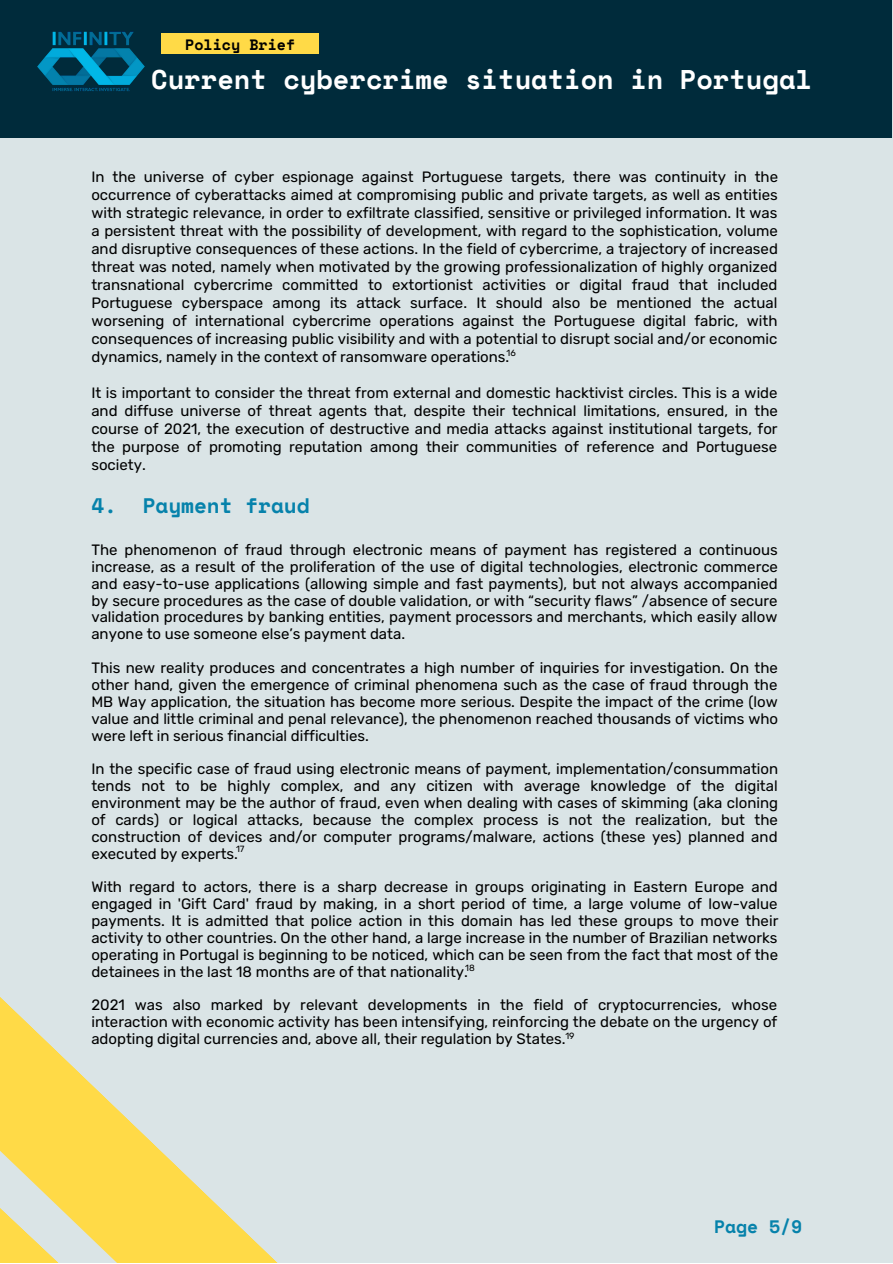
<style>
.page{position:relative;width:893px;height:1264px;background:#fff}
.page>*{position:absolute;margin:0;border:0;box-sizing:border-box;transform-origin:0 0}
.t1{font:700 27px "Space Mono";color:#fff}
.t2{font:700 21px "Space Mono";color:#0682ab}
.t3{font:700 18px "Space Mono";color:#0682ab}
.t4{font:15px/16.8px "Rubik";color:#000;text-align:justify}
.t5{font:700 15px "Space Mono";color:#000}
.t6{font:9px "Rubik";color:#000}
</style>
<div class="page">
<div style="left:0;top:0;width:892px;height:1262px;background:#dae4e6"></div>
<div style="left:0;top:0;width:891px;height:137px;background:#002b3b"></div>
<img style="left:37px;top:31px;width:108px;height:60px">
<svg style="left:0;top:997px;width:277px;height:265px"></svg>
<svg style="left:0;top:1083px;width:63px;height:179px"></svg>
<div style="left:162px;top:33px;width:157px;height:21px;background:#ffda47"></div>
<p class="t5" style="left:185px;top:33px;width:112px">Policy Brief</p>
<h1 class="t1" style="left:151px;top:59px;width:662px">Current cybercrime situation in Portugal</h1>
<p class="t4" style="left:91px;top:167px;width:688px;line-height:18px">In the universe of cyber espionage against Portuguese targets, there was continuity in the occurrence of cyberattacks aimed at compromising public and private targets, as well as entities with strategic relevance, in order to exfiltrate classified, sensitive or privileged information. It was a persistent threat with the possibility of development, with regard to the sophistication, volume and disruptive consequences of these actions. In the field of cybercrime, a trajectory of increased threat was noted, namely when motivated by the growing professionalization of highly organized transnational cybercrime committed to extortionist activities or digital fraud that included Portuguese cyberspace among its attack surface. It should also be mentioned the actual worsening of international cybercrime operations against the Portuguese digital fabric, with consequences of increasing public visibility and with a potential to disrupt social and/or economic dynamics, namely in the context of ransomware operations.</p>
<p class="t4" style="left:91px;top:383px;width:688px;line-height:18px">It is important to consider the threat from external and domestic hacktivist circles. This is a wide and diffuse universe of threat agents that, despite their technical limitations, ensured, in the course of 2021, the execution of destructive and media attacks against institutional targets, for the purpose of promoting reputation among their communities of reference and Portuguese society.</p>
<h2 class="t2" style="left:91px;top:490px;width:220px">4. Payment fraud</h2>
<p class="t4" style="left:91px;top:541px;width:688px">The phenomenon of fraud through electronic means of payment has registered a continuous increase, as a result of the proliferation of the use of digital technologies, electronic commerce and easy-to-use applications (allowing simple and fast payments), but not always accompanied by secure procedures as the case of double validation, or with “security flaws” /absence of secure validation procedures by banking entities, payment processors and merchants, which easily allow anyone to use someone else’s payment data.</p>
<p class="t4" style="left:91px;top:659px;width:688px">This new reality produces and concentrates a high number of inquiries for investigation. On the other hand, given the emergence of criminal phenomena such as the case of fraud through the MB Way application, the situation has become more serious. Despite the impact of the crime (low value and little criminal and penal relevance), the phenomenon reached thousands of victims who were left in serious financial difficulties.</p>
<p class="t4" style="left:91px;top:760px;width:688px">In the specific case of fraud using electronic means of payment, implementation/consummation tends not to be highly complex, and any citizen with average knowledge of the digital environment may be the author of fraud, even when dealing with cases of skimming (aka cloning of cards) or logical attacks, because the complex process is not the realization, but the construction of devices and/or computer programs/malware, actions (these yes) planned and executed by experts.</p>
<p class="t4" style="left:91px;top:878px;width:688px">With regard to actors, there is a sharp decrease in groups originating in Eastern Europe and engaged in 'Gift Card' fraud by making, in a short period of time, a large volume of low-value payments. It is admitted that police action in this domain has led these groups to move their activity to other countries. On the other hand, a large increase in the number of Brazilian networks operating in Portugal is beginning to be noticed, which can be seen from the fact that most of the detainees in the last 18 months are of that nationality.</p>
<p class="t4" style="left:91px;top:996px;width:687px">2021 was also marked by relevant developments in the field of cryptocurrencies, whose interaction with economic activity has been intensifying, reinforcing the debate on the urgency of adopting digital currencies and, above all, their regulation by States.</p>
<p class="t6" style="left:506px;top:348px;width:11px">16</p>
<p class="t6" style="left:236px;top:843px;width:10px">17</p>
<p class="t6" style="left:465px;top:962px;width:11px">18</p>
<p class="t6" style="left:565px;top:1030px;width:11px">19</p>
<p class="t3" style="left:714px;top:1212px;width:90px">Page 5/9</p>
</div>
